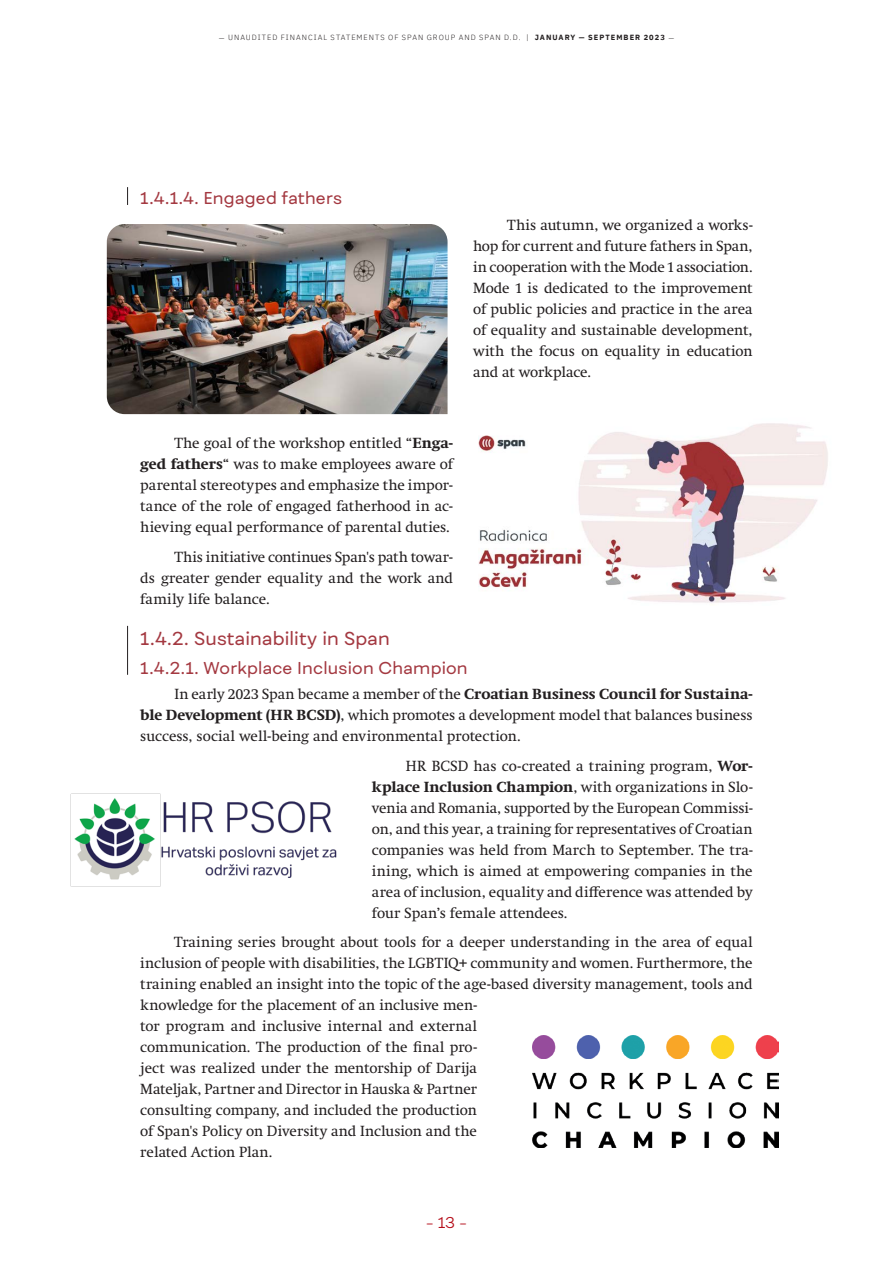
<style>
.page{position:relative;width:893px;height:1263px;background:#fff}
.page>*{position:absolute;margin:0;border:0;box-sizing:border-box;transform-origin:0 0}
.t1{font:18px "Fibra One";letter-spacing:.01em;color:#a43941}
.t2{font:16.5px "Fibra One";letter-spacing:.015em;color:#a43941}
.t3{font:15px/21px "Swift Neue LT Pro";color:#231f20;text-align:justify}
.t4{font:300 15px "Fibra One";color:#b50e1a}
.t5{font:300 7.5px "IBM Plex Sans";letter-spacing:.135em;color:#231f20}
.s1{font-family:"Minion Pro";font-weight:400}
.s2{font-weight:700}
</style>
<div class="page">
<svg style="left:127px;top:187px;width:1px;height:18px"></svg>
<hr style="left:127px;top:626px;width:1px;height:49px;background:#231f20">
<img style="left:107px;top:224px;width:341px;height:190px">
<img style="left:478px;top:423px;width:350px;height:180px">
<img style="left:70px;top:793px;width:267px;height:94px">
<img style="left:532px;top:1036px;width:247px;height:111px">
<p class="t5" style="left:219px;top:32px;width:457px"><span class="s1">-</span> UNAUDITED FINANCIAL STATEMENTS OF SPAN GROUP AND SPAN D.D. | <span class="s2">JANUARY — SEPTEMBER 2023</span> <span class="s1">-</span></p>
<p class="t2" style="left:140px;top:188px;width:203px">1.4.1.4. Engaged fathers</p>
<p class="t3" style="left:473px;top:214px;width:281px;text-indent:34px">This autumn, we organized a works&shy;hop for current and future fathers in Span, in cooperation with the Mode 1 association.<br>Mode 1 is dedicated to the improvement of public policies and practice in the area of equality and sustainable development, with the focus on equality in education and at workplace.</p>
<p class="t3" style="left:140px;top:432px;width:314px;text-indent:34px">The goal of the workshop entitled “<span class="s2">Enga&shy;ged fathers</span>“ was to make employees aware of parental stereotypes and emphasize the impor&shy;tance of the role of engaged fatherhood in ac&shy;hieving equal performance of parental duties.</p>
<p class="t3" style="left:140px;top:546px;width:314px;text-indent:34px">This initiative continues Span's path towar&shy;ds greater gender equality and the work and family life balance.</p>
<p class="t1" style="left:140px;top:627px;width:251px">1.4.2. Sustainability in Span</p>
<p class="t2" style="left:140px;top:658px;width:329px">1.4.2.1. Workplace Inclusion Champion</p>
<p class="t3" style="left:140px;top:684px;width:614px;text-indent:34px">In early 2023 Span became a member of the <span class="s2">Croatian Business Council for Sustaina&shy;ble Development (HR BCSD)</span>, which promotes a development model that balances business success, social well-being and environmental protection.</p>
<p class="t3" style="left:372px;top:755px;width:382px;text-indent:34px">HR BCSD has co-created a training program, <span class="s2">Wor&shy;kplace Inclusion Champion</span>, with organizations in Slo&shy;venia and Romania, supported by the European Commissi&shy;on, and this year, a training for representatives of Croatian companies was held from March to September. The tra&shy;ining, which is aimed at empowering companies in the area of inclusion, equality and difference was attended by four Span’s female attendees.</p>
<p class="t3" style="left:140px;top:932px;width:614px;text-align:left;text-indent:34px">Training series brought about tools for a deeper understanding in the area of equal inclusion of people with disabilities, the LGBTIQ+ community and women. Furthermore, the training enabled an insight into the topic of the age-based diversity management, tools and knowledge for the placement of an inclusive men-<br>tor program and inclusive internal and external<br>communication. The production of the final pro-<br>ject was realized under the mentorship of Darija<br>Mateljak, Partner and Director in Hauska &amp; Partner<br>consulting company, and included the production<br>of Span's Policy on Diversity and Inclusion and the<br>related Action Plan.</p>
<p class="t4" style="left:426px;top:1213px;width:43px">- 13 -</p>
</div>
